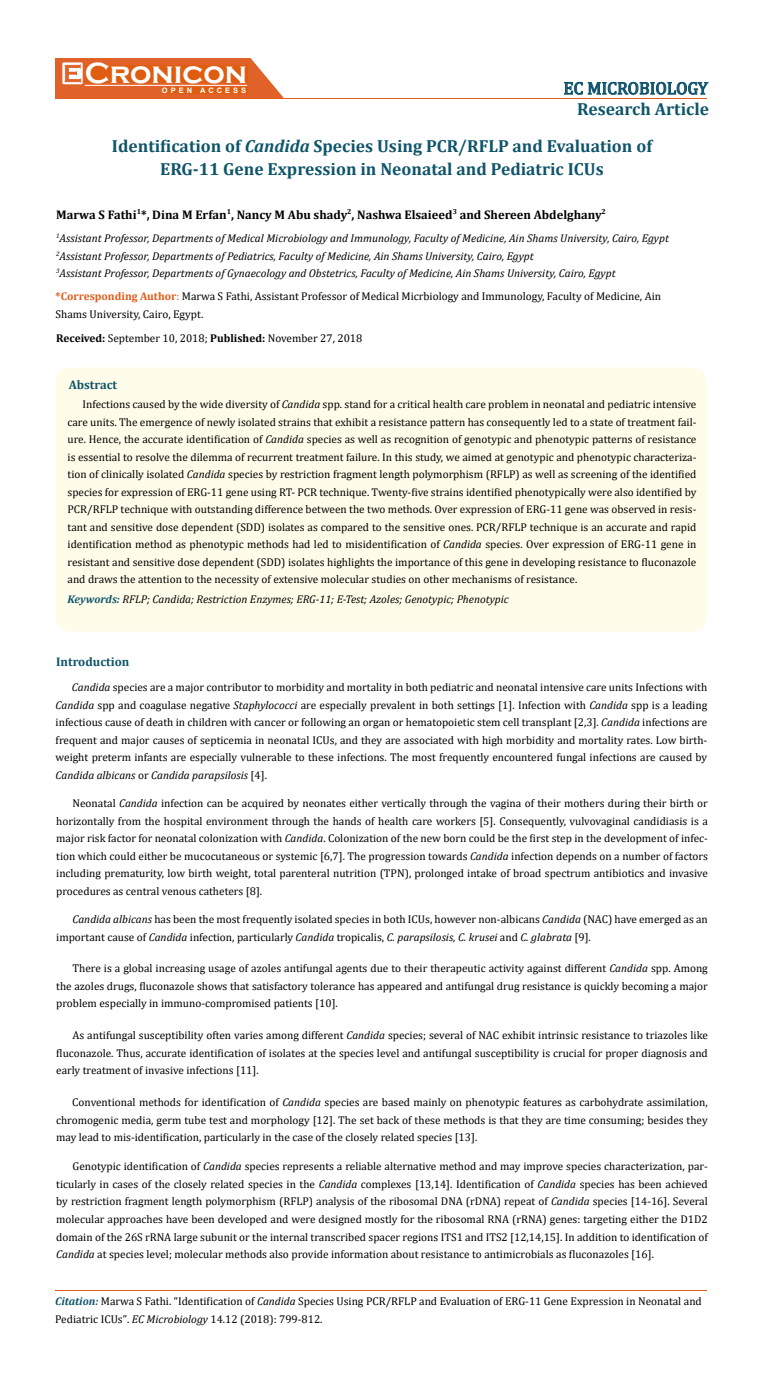
<style>
.page{position:relative;width:764px;height:1397px;background:#fff}
.page>*{position:absolute;margin:0;border:0;box-sizing:border-box;transform-origin:0 0}
.t1{font:700 30px "Copperplate Gothic";color:#fff}
.t2{font:700 17.5px/37.2px "Cambria";color:#0e546a}
.t3{font:17.5px "Cambria";color:#0e546a}
.t4{font:700 12.5px "Cambria";color:#000}
.t5{font:700 12.5px "Cambria";color:#0e546a}
.t6{font:11.25px/17.5px "Cambria";color:#000;text-align:justify}
.t7{font:italic 11.25px/17.5px "Cambria";color:#000}
.t8{font:700 7.5px "Arial";letter-spacing:.4em;color:#fff}
.s1{font-style:italic}
.s2{font-weight:700;color:#e05d1a}
.s3{color:#e05d1a}
.s4{font-weight:700}
.s5{font-weight:700;color:#0e546a}
.s6{font-weight:700;font-style:italic;color:#0e546a}
.s7{font-size:11.12px}
</style>
<div class="page">
<div style="left:56px;top:58px;width:242px;height:41px;background:#e06228"></div>
<svg style="left:250px;top:58px;width:48px;height:40px"></svg>
<img style="left:62px;top:62px;width:21px;height:22px">
<div style="left:85px;top:66px;width:162px;height:17px;background:#df5d11"></div>
<div style="left:162px;top:87px;width:85px;height:6px;background:#df5d11"></div>
<svg style="left:564px;top:82px;width:144px;height:13px"></svg>
<hr style="left:85px;top:85px;width:162px;height:1px;background:#fff">
<hr style="left:232px;top:98px;width:475px;height:1px;background:#e05d1a">
<hr style="left:55px;top:1289px;width:651px;height:1px;background:#e05d1a">
<div style="left:56px;top:367px;width:651px;height:264px;background:#fffde9;border-radius:15px"></div>
<h1 class="t1" style="left:85px;top:56px;width:164px">Cronicon</h1>
<p class="t8" style="left:162px;top:85px;width:86px">OPEN ACCESS</p>
<h2 class="t3" style="left:563px;top:78px;width:146px">EC MICROBIOLOGY</h2>
<h2 class="t2" style="left:112px;top:90px;width:599px;text-indent:465px">Research Article<br>Identification of <span class="s1">Candida</span> Species Using PCR/RFLP and Evaluation of</h2>
<h2 class="t2" style="left:160px;top:149px;width:445px">ERG-11 Gene Expression in Neonatal and Pediatric ICUs</h2>
<p class="t4" style="left:56px;top:205px;width:551px">Marwa S Fathi<sup>1</sup>*, Dina M Erfan<sup>1</sup>, Nancy M Abu shady<sup>2</sup>, Nashwa Elsaieed<sup>3</sup> and Shereen Abdelghany<sup>2</sup></p>
<p class="t7" style="left:56px;top:229px;width:614px"><sup>1</sup>Assistant Professor, Departments of Medical Microbiology and Immunology, Faculty of Medicine, Ain Shams University, Cairo, Egypt<br><sup>2</sup>Assistant Professor, Departments of Pediatrics, Faculty of Medicine, Ain Shams University, Cairo, Egypt<br><sup>3</sup>Assistant Professor, Departments of Gynaecology and Obstetrics, Faculty of Medicine, Ain Shams University, Cairo, Egypt</p>
<p class="t6" style="left:56px;top:288px;width:607px"><span class="s2">*Corresponding Author</span><span class="s3">:</span> Marwa S Fathi, Assistant Professor of Medical Micrbiology and Immunology, Faculty of Medicine, Ain<br>Shams University, Cairo, Egypt.</p>
<p class="t6" style="left:56px;top:330px;width:308px"><span class="s4">Received:</span> September 10, 2018; <span class="s4">Published:</span> November 27, 2018</p>
<p class="t5" style="left:69px;top:376px;width:50px">Abstract</p>
<p class="t6" style="left:68px;top:395px;width:630px;text-indent:15px">Infections caused by the wide diversity of <span class="s1">Candida</span> spp. stand for a critical health care problem in neonatal and pediatric intensive care units. The emergence of newly isolated strains that exhibit a resistance pattern has consequently led to a state of treatment fail&shy;ure. Hence, the accurate identification of <span class="s1">Candida</span> species as well as recognition of genotypic and phenotypic patterns of resistance is essential to resolve the dilemma of recurrent treatment failure. In this study, we aimed at genotypic and phenotypic characteriza&shy;tion of clinically isolated <span class="s1">Candida</span> species by restriction fragment length polymorphism (RFLP) as well as screening of the identified species for expression of ERG-11 gene using RT- PCR technique. Twenty-five strains identified phenotypically were also identified by PCR/RFLP technique with outstanding difference between the two methods. Over expression of ERG-11 gene was observed in resis&shy;tant and sensitive dose dependent (SDD) isolates as compared to the sensitive ones. PCR/RFLP technique is an accurate and rapid identification method as phenotypic methods had led to misidentification of <span class="s1">Candida</span> species. Over expression of ERG-11 gene in resistant and sensitive dose dependent (SDD) isolates highlights the importance of this gene in developing resistance to fluconazole and draws the attention to the necessity of extensive molecular studies on other mechanisms of resistance.</p>
<p class="t7" style="left:68px;top:590px;width:443px"><span class="s5">Keywords:</span> RFLP; Candida; Restriction Enzymes; ERG-11; E-Test; Azoles; Genotypic; Phenotypic</p>
<p class="t5" style="left:56px;top:652px;width:75px">Introduction</p>
<p class="t6" style="left:56px;top:678px;width:653px;text-indent:16px"><span class="s1">Candida</span> species are a major contributor to morbidity and mortality in both pediatric and neonatal intensive care units Infections with <span class="s1">Candida</span> spp and coagulase negative <span class="s1">Staphylococci</span> are especially prevalent in both settings [1]. Infection with <span class="s1">Candida</span> spp is a leading infectious cause of death in children with cancer or following an organ or hematopoietic stem cell transplant [2,3]. <span class="s1">Candida</span> infections are frequent and major causes of septicemia in neonatal ICUs, and they are associated with high morbidity and mortality rates. Low birth&shy;weight preterm infants are especially vulnerable to these infections. The most frequently encountered fungal infections are caused by <span class="s1">Candida albicans</span> or <span class="s1">Candida parapsilosis</span> [4].</p>
<p class="t6" style="left:56px;top:794px;width:653px;text-indent:16px">Neonatal <span class="s1">Candida</span> infection can be acquired by neonates either vertically through the vagina of their mothers during their birth or horizontally from the hospital environment through the hands of health care workers [5]. Consequently, vulvovaginal candidiasis is a major risk factor for neonatal colonization with <span class="s1">Candida</span>. Colonization of the new born could be the first step in the development of infec&shy;tion which could either be mucocutaneous or systemic [6,7]. The progression towards <span class="s1">Candida</span> infection depends on a number of factors including prematurity, low birth weight, total parenteral nutrition (TPN), prolonged intake of broad spectrum antibiotics and invasive procedures as central venous catheters [8].</p>
<p class="t6" style="left:56px;top:910px;width:653px;text-indent:16px"><span class="s1">Candida albicans</span> has been the most frequently isolated species in both ICUs, however non-albicans <span class="s1">Candida</span> (NAC) have emerged as an important cause of <span class="s1">Candida</span> infection, particularly <span class="s1">Candida</span> tropicalis, <span class="s1">C. parapsilosis, C. krusei</span> and <span class="s1">C. glabrata</span> [9].</p>
<p class="t6" style="left:56px;top:959px;width:653px;text-indent:16px">There is a global increasing usage of azoles antifungal agents due to their therapeutic activity against different <span class="s1">Candida</span> spp. Among the azoles drugs, fluconazole shows that satisfactory tolerance has appeared and antifungal drug resistance is quickly becoming a major problem especially in immuno-compromised patients [10].</p>
<p class="t6" style="left:56px;top:1026px;width:653px;text-indent:16px">As antifungal susceptibility often varies among different <span class="s1">Candida</span> species; several of NAC exhibit intrinsic resistance to triazoles like fluconazole. Thus, accurate identification of isolates at the species level and antifungal susceptibility is crucial for proper diagnosis and early treatment of invasive infections [11].</p>
<p class="t6" style="left:56px;top:1093px;width:653px;text-indent:16px">Conventional methods for identification of <span class="s1">Candida</span> species are based mainly on phenotypic features as carbohydrate assimilation, chromogenic media, germ tube test and morphology [12]. The set back of these methods is that they are time consuming; besides they may lead to mis-identification, particularly in the case of the closely related species [13].</p>
<p class="t6" style="left:56px;top:1157px;width:653px;text-indent:16px">Genotypic identification of <span class="s1">Candida</span> species represents a reliable alternative method and may improve species characterization, par&shy;ticularly in cases of the closely related species in the <span class="s1">Candida</span> complexes [13,14]. Identification of <span class="s1">Candida</span> species has been achieved by restriction fragment length polymorphism (RFLP) analysis of the ribosomal DNA (rDNA) repeat of <span class="s1">Candida</span> species [14-16]. Several molecular approaches have been developed and were designed mostly for the ribosomal RNA (rRNA) genes: targeting either the D1D2 domain of the 26S rRNA large subunit or the internal transcribed spacer regions ITS1 and ITS2 [12,14,15]. In addition to identification of <span class="s1">Candida</span> at species level; molecular methods also provide information about resistance to antimicrobials as fluconazoles [16].</p>
<p class="t6" style="left:55px;top:1292px;width:648px"><span class="s6">Citation:</span> Marwa S Fathi. “Identification of <span class="s1">Candida</span> Species Using PCR/RFLP and Evaluation of ERG-11 Gene Expression in Neonatal and<br>Pediatric ICUs”<span class="s7">.</span> <span class="s1">EC Microbiology</span> 14.12 (2018): 799-812.</p>
</div>
